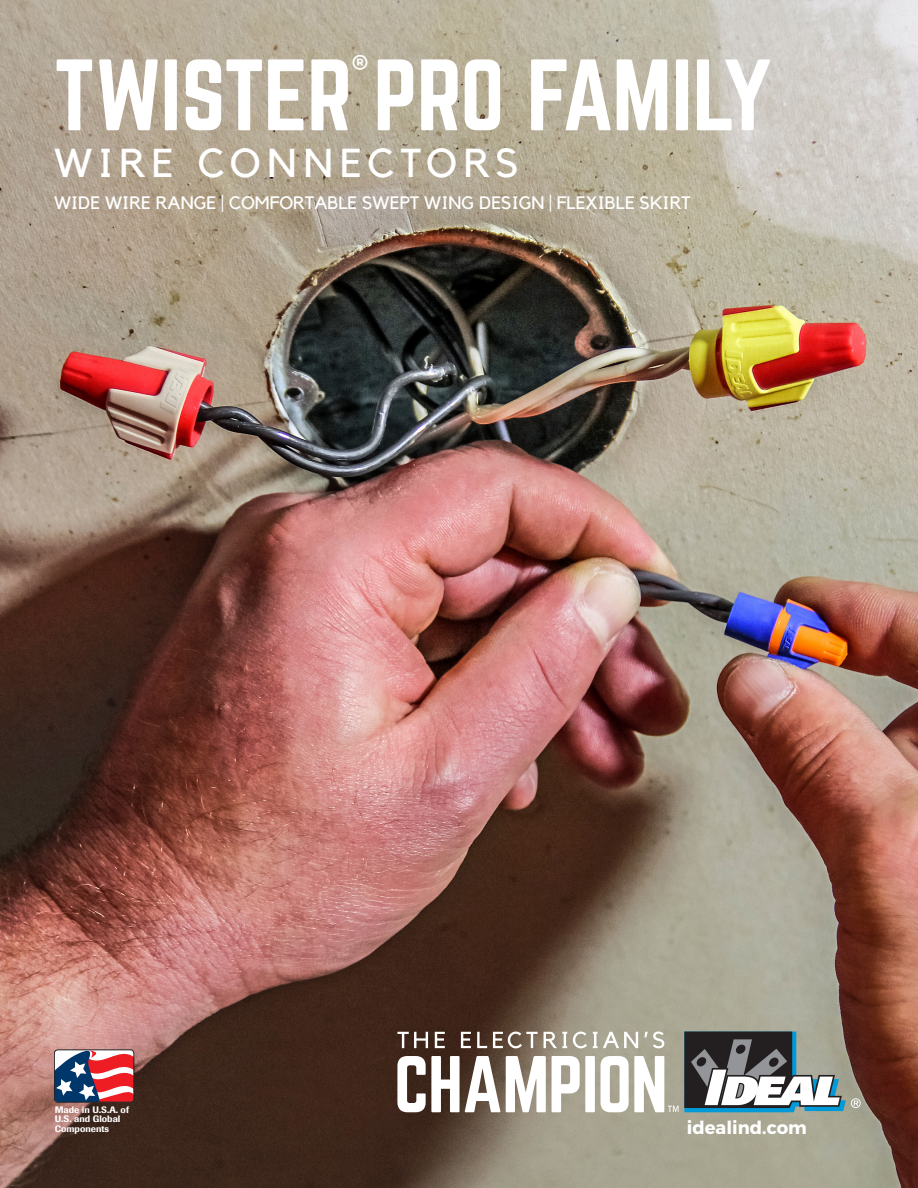
<style>
.page{position:relative;width:918px;height:1188px;background:#fff}
.page>*{position:absolute;margin:0;border:0;box-sizing:border-box;transform-origin:0 0}
.t1{font:88.65px "Norwester";letter-spacing:-.01em;color:#fff}
.t2{font:40.2px "Kollektif";letter-spacing:.15em;color:#fff}
.t3{font:700 22.05px "Montserrat";color:#fff}
.t4{font:18px "Kollektif";color:#fff}
.t5{font:700 18px "Montserrat";color:#fff}
.t6{font:500 9.3px/9.3px "Imago";color:#fff}
</style>
<div class="page">
<img style="left:0;top:0;width:918px;height:1188px">
<svg style="left:397px;top:1056px;width:103px;height:56px"></svg>
<svg style="left:506px;top:1056px;width:40px;height:56px"></svg>
<svg style="left:552px;top:1056px;width:28px;height:56px"></svg>
<div style="left:585px;top:1056px;width:10px;height:56px;background:#fff"></div>
<svg style="left:397px;top:1032px;width:31px;height:16px"></svg>
<svg style="left:435px;top:1032px;width:10px;height:16px"></svg>
<svg style="left:461px;top:1032px;width:10px;height:16px"></svg>
<svg style="left:477px;top:1032px;width:10px;height:16px"></svg>
<svg style="left:493px;top:1032px;width:45px;height:16px"></svg>
<svg style="left:544px;top:1032px;width:23px;height:16px"></svg>
<svg style="left:573px;top:1032px;width:14px;height:16px"></svg>
<svg style="left:593px;top:1032px;width:268px;height:80px"></svg>
<svg style="left:54px;top:1050px;width:80px;height:54px"></svg>
<div style="left:54px;top:1050px;width:80px;height:52px;border:1px solid #231f20;border-radius:4px"></div>
<p class="t3" style="left:352px;top:52px;width:17px">®</p>
<h1 class="t1" style="left:54px;top:48px;width:719px">TWISTER PRO FAMILY</h1>
<h2 class="t2" style="left:54px;top:145px;width:466px">WIRE CONNECTORS</h2>
<p class="t4" style="left:54px;top:195px;width:638px">WIDE WIRE RANGE | COMFORTABLE SWEPT WING DESIGN | FLEXIBLE SKIRT</p>
<p class="t6" style="left:55px;top:1106px;width:76px">Made in U.S.A. of<br>U.S. and Global<br>Components</p>
<p class="t5" style="left:687px;top:1119px;width:122px">idealind.com</p>
</div>
